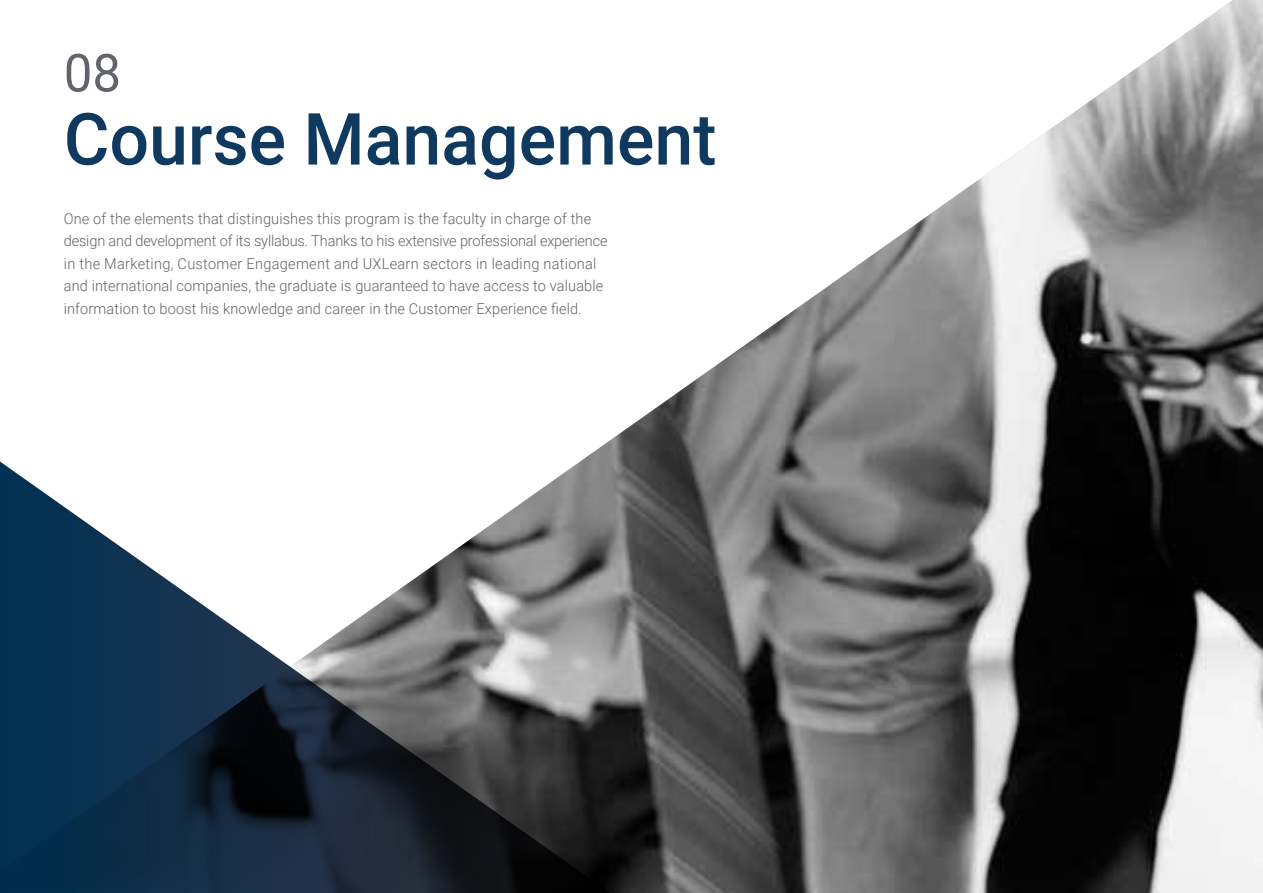
<style>
.page{position:relative;width:1263px;height:893px;background:#fff}
.page>*{position:absolute;margin:0;border:0;box-sizing:border-box;transform-origin:0 0}
.t1{font:500 72px "Roboto";color:#0f395f}
.t2{font:52.5px "Roboto";color:#61646a}
.t3{font:300 15px/22.5px "Roboto";letter-spacing:.01em;color:#61646a}
</style>
<div class="page">
<img style="left:602px;top:0;width:661px;height:893px">
<svg style="left:0;top:446px;width:640px;height:447px"></svg>
<h2 class="t2" style="left:64px;top:36px;width:59px">08</h2>
<h1 class="t1" style="left:64px;top:89px;width:654px">Course Management</h1>
<p class="t3" style="left:64px;top:207px;width:545px">One of the elements that distinguishes this program is the faculty in charge of the design and development of its syllabus. Thanks to his extensive professional experience in the Marketing, Customer Engagement and UXLearn sectors in leading national and international companies, the graduate is guaranteed to have access to valuable information to boost his knowledge and career in the Customer Experience field.</p>
</div>
